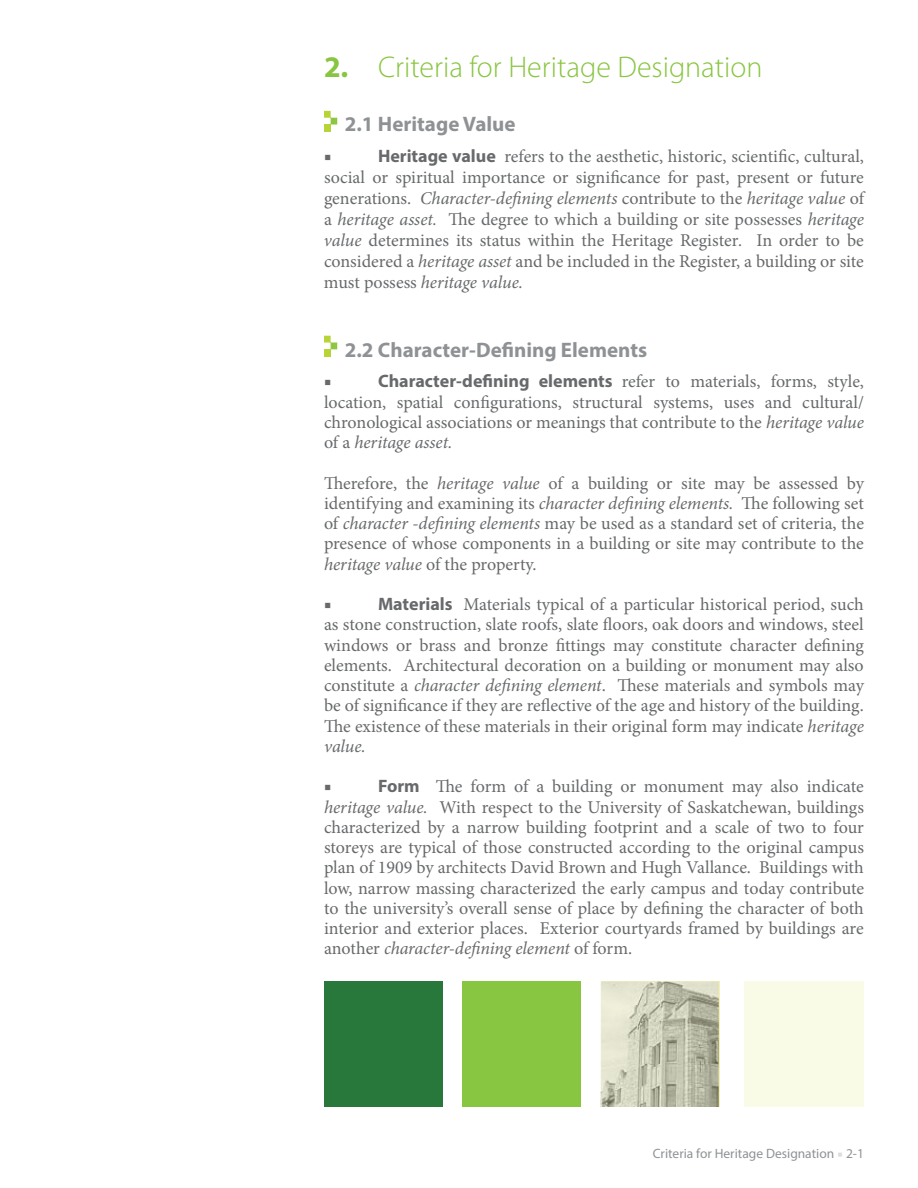
<style>
.page{position:relative;width:918px;height:1188px;background:#fff}
.page>*{position:absolute;margin:0;border:0;box-sizing:border-box;transform-origin:0 0}
.t1{font:300 30px "Myriad Pro";color:#88c540}
.t2{font:700 21px "Myriad Pro";color:#8f9294}
.t3{font:18px/20.2px "Minion Pro";color:#67696b;text-align:justify}
.t4{font:13.5px "Myriad Pro";color:#8f9294}
.s1{font-weight:700}
.s2{font-family:"Myriad Pro";font-weight:700}
.s3{font-style:italic}
.s4{font-family:"Minion Pro";font-weight:700;color:#dbdcdd}
</style>
<div class="page">
<img style="left:601px;top:982px;width:118px;height:125px">
<div style="left:324px;top:982px;width:118px;height:125px;background:#28773b"></div>
<div style="left:462px;top:982px;width:118px;height:125px;background:#88c540"></div>
<div style="left:745px;top:982px;width:119px;height:125px;background:#fafbe7"></div>
<svg style="left:324px;top:111px;width:13px;height:20px"></svg>
<svg style="left:324px;top:336px;width:13px;height:20px"></svg>
<h1 class="t1" style="left:324px;top:49px;width:440px"><span class="s1">2.</span> Criteria for Heritage Designation</h1>
<p class="t2" style="left:345px;top:115px;width:172px">2.1 Heritage Value</p>
<p class="t3" style="left:324px;top:148px;width:9px">■</p>
<p class="t3" style="left:324px;top:147px;width:542px;line-height:21px;text-indent:54px"><span class="s2">Heritage value</span> refers to the aesthetic, historic, scientific, cultural, social or spiritual importance or significance for past, present or future generations. <span class="s3">Character-defining elements</span> contribute to the <span class="s3">heritage value</span> of a <span class="s3">heritage asset.</span> The degree to which a building or site possesses <span class="s3">heritage value</span> determines its status within the Heritage Register<span class="s3">.</span> In order to be considered a <span class="s3">heritage asset</span> and be included in the Register, a building or site must possess <span class="s3">heritage value.</span></p>
<p class="t2" style="left:345px;top:342px;width:304px">2.2 Character-Defining Elements</p>
<p class="t3" style="left:324px;top:373px;width:542px;text-indent:54px"><span class="s2">Character-defining elements</span> refer to materials, forms, style, location, spatial configurations, structural systems, uses and cultural/ chronological associations or meanings that contribute to the <span class="s3">heritage value </span>of a <span class="s3">heritage asset.</span></p>
<p class="t3" style="left:324px;top:474px;width:542px">Therefore, the <span class="s3">heritage value</span> of a building or site may be assessed by identifying and examining its <span class="s3">character defining elements.</span> The following set of <span class="s3">character -defining elements</span> may be used as a standard set of criteria, the presence of whose components in a building or site may contribute to the <span class="s3">heritage value</span> of the property.</p>
<p class="t3" style="left:324px;top:596px;width:9px">■</p>
<p class="t3" style="left:324px;top:373px;width:9px">■</p>
<p class="t3" style="left:324px;top:596px;width:542px;text-indent:54px"><span class="s2">Materials</span> Materials typical of a particular historical period, such as stone construction, slate roofs, slate floors, oak doors and windows, steel windows or brass and bronze fittings may constitute character defining elements. Architectural decoration on a building or monument may also constitute a <span class="s3">character defining element</span>. These materials and symbols may be of significance if they are reflective of the age and history of the building.<br>The existence of these materials in their original form may indicate <span class="s3">heritage value.</span></p>
<p class="t3" style="left:324px;top:778px;width:9px">■</p>
<p class="t3" style="left:324px;top:778px;width:542px;text-indent:54px"><span class="s2">Form</span> The form of a building or monument may also indicate <span class="s3">heritage value.</span> With respect to the University of Saskatchewan, buildings characterized by a narrow building footprint and a scale of two to four storeys are typical of those constructed according to the original campus plan of 1909 by architects David Brown and Hugh Vallance. Buildings with low, narrow massing characterized the early campus and today contribute to the university’s overall sense of place by defining the character of both interior and exterior places. Exterior courtyards framed by buildings are another <span class="s3">character-defining element</span> of form.</p>
<p class="t4" style="left:653px;top:1145px;width:213px">Criteria for Heritage Designation <span class="s4">■</span> 2-1</p>
</div>
